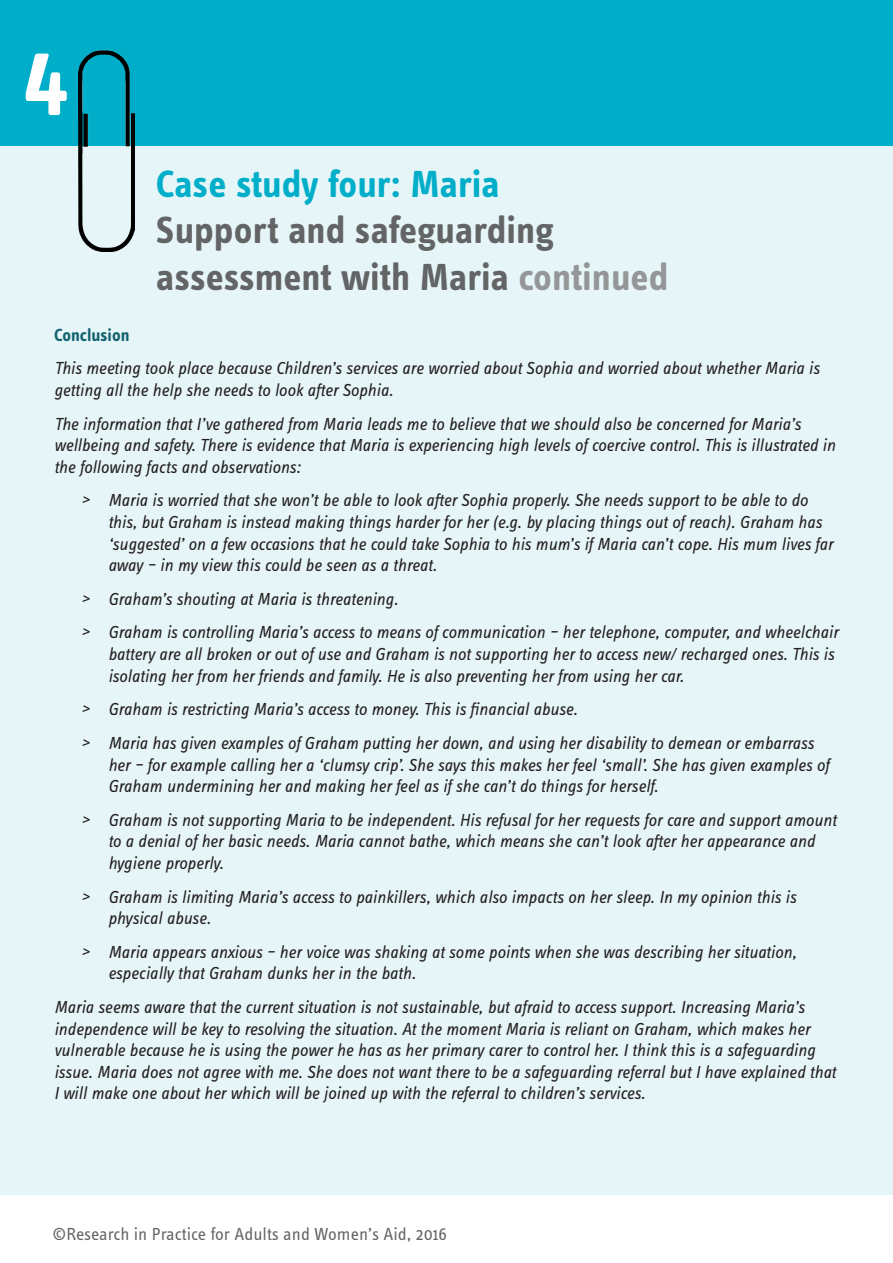
<style>
.page{position:relative;width:893px;height:1263px;background:#fff}
.page>*{position:absolute;margin:0;border:0;box-sizing:border-box;transform-origin:0 0}
.t1{font:700 90px "Info Text Pro";color:#fff}
.t2{font:700 39px "Info Text Pro";color:#636466}
.t3{font:700 39px "Info Text Pro";letter-spacing:-.005em;color:#00aec9}
.List_Paragraph{font:italic 18px/21.6px "Info Text Pro";color:#231f20}
.t4{font:18px "Info Text Pro";color:#636466}
.t5{font:700 18px "Info Text Pro";color:#126370}
.s1{color:#949698}
</style>
<div class="page">
<div style="left:0;top:0;width:893px;height:147px;background:#00aec9"></div>
<div style="left:0;top:147px;width:893px;height:1048px;background:#e6f5f7"></div>
<img style="left:78px;top:51px;width:56px;height:201px">
<p class="t1" style="left:23px;top:19px;width:48px">4</p>
<p class="t3" style="left:156px;top:160px;width:345px">Case study four: Maria</p>
<p class="t2" style="left:156px;top:207px;width:400px">Support and safeguarding</p>
<p class="t2" style="left:156px;top:254px;width:514px">assessment with Maria <span class="s1">continued</span></p>
<p class="t5" style="left:54px;top:324px;width:77px">Conclusion</p>
<p class="List_Paragraph" style="left:54px;top:357px;width:767px">This meeting took place because Children’s services are worried about Sophia and worried about whether Maria is getting all the help she needs to look after Sophia.</p>
<p class="List_Paragraph" style="left:54px;top:412px;width:783px">The information that I’ve gathered from Maria leads me to believe that we should also be concerned for Maria’s wellbeing and safety. There is evidence that Maria is experiencing high levels of coercive control. This is illustrated in the following facts and observations:</p>
<p class="List_Paragraph" style="left:108px;top:489px;width:727px;text-indent:-27px">&gt; Maria is worried that she won’t be able to look after Sophia properly. She needs support to be able to do this, but Graham is instead making things harder for her (e.g. by placing things out of reach). Graham has ‘suggested’ on a few occasions that he could take Sophia to his mum’s if Maria can’t cope. His mum lives far away – in my view this could be seen as a threat.</p>
<p class="List_Paragraph" style="left:81px;top:588px;width:319px">&gt; Graham’s shouting at Maria is threatening.</p>
<p class="List_Paragraph" style="left:108px;top:621px;width:732px;text-indent:-27px">&gt; Graham is controlling Maria’s access to means of communication – her telephone, computer, and wheelchair battery are all broken or out of use and Graham is not supporting her to access new/ recharged ones. This is isolating her from her friends and family. He is also preventing her from using her car.</p>
<p class="List_Paragraph" style="left:81px;top:698px;width:498px">&gt; Graham is restricting Maria’s access to money. This is financial abuse.</p>
<p class="List_Paragraph" style="left:108px;top:732px;width:723px;text-indent:-27px">&gt; Maria has given examples of Graham putting her down, and using her disability to demean or embarrass her – for example calling her a ‘clumsy crip’. She says this makes her feel ‘small’. She has given examples of<br>Graham undermining her and making her feel as if she can’t do things for herself.</p>
<p class="List_Paragraph" style="left:108px;top:808px;width:730px;text-indent:-27px">&gt; Graham is not supporting Maria to be independent. His refusal for her requests for care and support amount to a denial of her basic needs. Maria cannot bathe, which means she can’t look after her appearance and hygiene properly.</p>
<p class="List_Paragraph" style="left:108px;top:885px;width:690px;text-indent:-27px">&gt; Graham is limiting Maria’s access to painkillers, which also impacts on her sleep. In my opinion this is physical abuse.</p>
<p class="List_Paragraph" style="left:108px;top:940px;width:690px;text-indent:-27px">&gt; Maria appears anxious – her voice was shaking at some points when she was describing her situation, especially that Graham dunks her in the bath.</p>
<p class="List_Paragraph" style="left:54px;top:996px;width:783px">Maria seems aware that the current situation is not sustainable, but afraid to access support. Increasing Maria’s independence will be key to resolving the situation. At the moment Maria is reliant on Graham, which makes her vulnerable because he is using the power he has as her primary carer to control her. I think this is a safeguarding issue. Maria does not agree with me. She does not want there to be a safeguarding referral but I have explained that I will make one about her which will be joined up with the referral to children’s services.</p>
<p class="t4" style="left:52px;top:1223px;width:396px">©Research in Practice for Adults and Women’s Aid, 2016</p>
</div>
